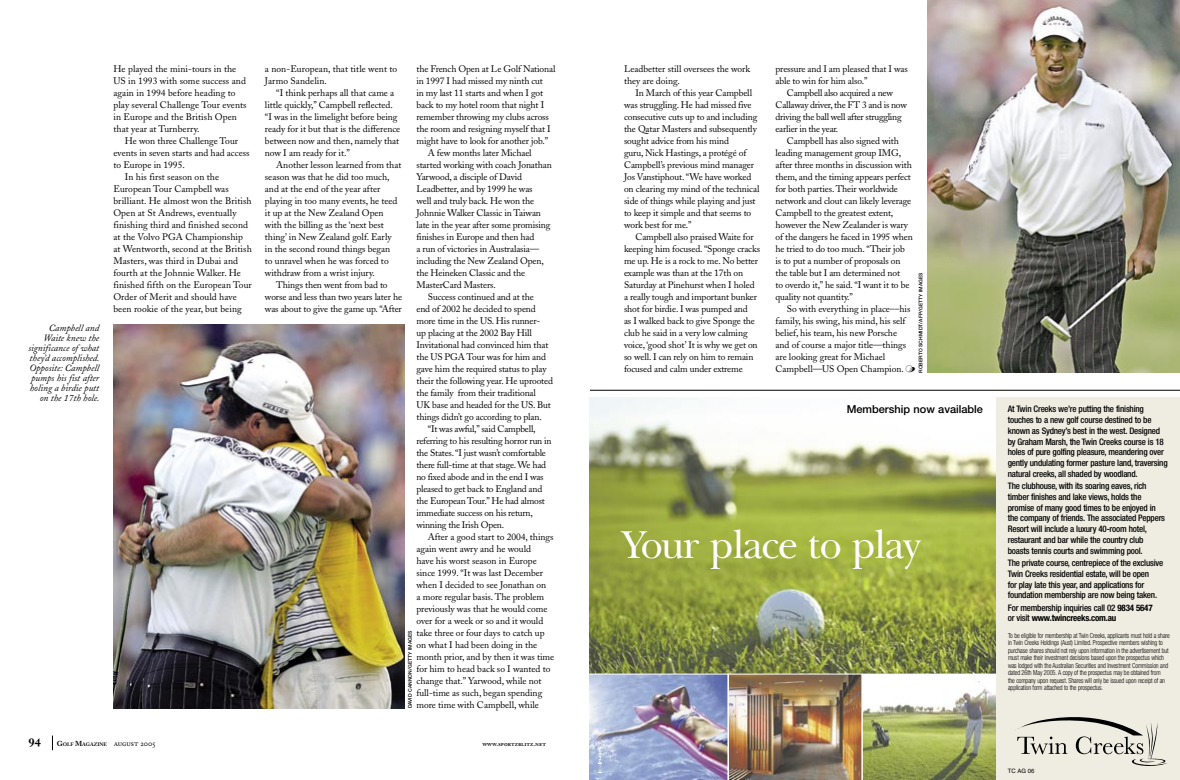
<style>
.page{position:relative;width:1180px;height:780px;background:#fff}
.page>*{position:absolute;margin:0;border:0;box-sizing:border-box;transform-origin:0 0}
.t1{font:39.9px "New Baskerville IT Cby BT";letter-spacing:-.03em;color:#fff}
.t2{font:500 11px "Helvetica Neue";color:#000}
.Body_Copy{font:9.5px/12px "Adobe Caslon";letter-spacing:-.015em;color:#000}
.Body_Copy-2{font:9.5px/12px "Adobe Caslon";letter-spacing:.005em;color:#000}
.t3{font:italic 9.5px/10px "Adobe Caslon";color:#000;text-align:right}
.t4{font:500 condensed 9px/10.8px "Helvetica Neue";letter-spacing:-.025em;color:#000}
.t5{font:8px "Courier";color:#000}
.t6{font:300 condensed 7px/7.5px "Helvetica Neue";letter-spacing:-.015em;color:#000;scale:.9 1}
.t7{font:6.5px "Adobe Caslon Semibold SC";color:#000}
.t8{font:6px "Helvetica";color:#000}
.Pic_Credit{font:500 5px "Helvetica Neue";letter-spacing:.01em;color:#000}
.t9{font:700 5px "Adobe Caslon";color:#000}
.s1{font-size:7.2px}
.s2{font-family:"Adobe Caslon Regular SC";font-weight:400;font-size:8px}
.s3{font-weight:700}
</style>
<div class="page">
<svg style="left:52px;top:735px;width:1px;height:15px"></svg>
<hr style="left:590px;top:390px;width:589px;height:1px;background:#000">
<img style="left:113px;top:324px;width:291px;height:384px">
<img style="left:927px;top:0;width:252px;height:373px">
<img style="left:590px;top:397px;width:589px;height:383px">
<p class="t3" style="left:28px;top:323px;width:73px">Campbell and<br>Waite knew the significance of what they’d accomplished.<br>Opposite: Campbell pumps his fist after holing a birdie putt on the 17th hole.</p>
<p class="Body_Copy-2" style="left:113px;top:63px;width:135px">He played the mini-tours in the<br>US in 1993 with some success and again in 1994 before heading to play several Challenge Tour events in Europe and the British Open that year at Turnberry.</p>
<p class="Body_Copy" style="left:113px;top:135px;width:137px;text-indent:11px">He won three Challenge Tour events in seven starts and had access to Europe in 1995.</p>
<p class="Body_Copy-2" style="left:113px;top:171px;width:140px;text-indent:11px">In his first season on the<br>European Tour Campbell was brilliant. He almost won the British<br>Open at St Andrews, eventually finishing third and finished second at the Volvo PGA Championship at Wentworth, second at the British<br>Masters, was third in Dubai and fourth at the Johnnie Walker. He finished fifth on the European Tour<br>Order of Merit and should have been rookie of the year, but being</p>
<p class="Body_Copy-2" style="left:265px;top:63px;width:134px">a non-European, that title went to<br>Jarmo Sandelin.</p>
<p class="Body_Copy" style="left:265px;top:87px;width:137px;text-indent:11px">“I think perhaps all that came a little quickly,” Campbell reflected. “I was in the limelight before being ready for it but that is the difference between now and then, namely that now I am ready for it.”</p>
<p class="Body_Copy" style="left:265px;top:159px;width:138px;text-indent:11px">Another lesson learned from that season was that he did too much, and at the end of the year after playing in too many events, he teed it up at the New Zealand Open with the billing as the ‘next best thing’ in New Zealand golf. Early in the second round things began<br>to unravel when he was forced to withdraw from a wrist injury.</p>
<p class="Body_Copy" style="left:265px;top:279px;width:139px;text-align:center">Things then went from bad to<br>worse and less than two years later he was about to give the game up. “After</p>
<p class="Body_Copy" style="left:416px;top:63px;width:140px">the French Open at Le Golf National in 1997 I had missed my ninth cut<br>in my last 11 starts and when I got back to my hotel room that night I remember throwing my clubs across the room and resigning myself that I might have to look for another job.”</p>
<p class="Body_Copy" style="left:416px;top:147px;width:137px;text-indent:11px">A few months later Michael started working with coach Jonathan<br>Yarwood, a disciple of David<br>Leadbetter, and by 1999 he was<br>well and truly back. He won the<br>Johnnie Walker Classic in Taiwan late in the year after some promising finishes in Europe and then had<br>a run of victories in Australasia–– including the New Zealand Open, the Heineken Classic and the<br>MasterCard Masters.</p>
<p class="Body_Copy" style="left:416px;top:291px;width:138px;text-indent:11px">Success continued and at the<br>end of 2002 he decided to spend more time in the US. His runner-<br>up placing at the 2002 Bay Hill<br>Invitational had convinced him that the US PGA Tour was for him and gave him the required status to play their the following year. He uprooted the family from their traditional<br>UK base and headed for the US. But things didn’t go according to plan.</p>
<p class="Body_Copy" style="left:416px;top:423px;width:137px;text-indent:11px">“It was awful,” said Campbell, referring to his resulting horror run in the States. “I just wasn’t comfortable there full-time at that stage. We had no fixed abode and in the end I was pleased to get back to England and the European Tour.” He had almost immediate success on his return, winning the Irish Open.</p>
<p class="Body_Copy" style="left:416px;top:531px;width:139px;text-indent:11px">After a good start to 2004, things again went awry and he would<br>have his worst season in Europe since 1999. “It was last December when I decided to see Jonathan on<br>a more regular basis. The problem previously was that he would come over for a week or so and it would take three or four days to catch up on what I had been doing in the month prior, and by then it was time for him to head back so I wanted to change that.” Yarwood, while not full-time as such, began spending more time with Campbell, while</p>
<p class="Pic_Credit" style="left:407px;top:708px;width:79px;rotate:-90deg">DAVID CANNON/GETTY IMAGES</p>
<p class="t9" style="left:28px;top:741px;width:128px"><sup>94</sup> <span class="s1">G</span>OLF <span class="s1">M</span>AGAZINE <span class="s2">august 2005</span></p>
<p class="t7" style="left:482px;top:739px;width:65px">www.sportzblitz.net</p>
<p class="Body_Copy" style="left:624px;top:63px;width:128px">Leadbetter still oversees the work they are doing.</p>
<p class="Body_Copy" style="left:624px;top:87px;width:137px;text-indent:11px">In March of this year Campbell was struggling. He had missed five consecutive cuts up to and including the Qatar Masters and subsequently sought advice from his mind<br>guru, Nick Hastings, a protégé of<br>Campbell’s previous mind manager<br>Jos Vanstiphout. “We have worked on clearing my mind of the technical side of things while playing and just to keep it simple and that seems to work best for me.”</p>
<p class="Body_Copy" style="left:624px;top:231px;width:138px;text-indent:11px">Campbell also praised Waite for keeping him focused. “Sponge cracks me up. He is a rock to me. No better example was than at the 17th on<br>Saturday at Pinehurst when I holed a really tough and important bunker shot for birdie. I was pumped and<br>as I walked back to give Sponge the club he said in a very low calming voice, ‘good shot’ It is why we get on so well. I can rely on him to remain focused and calm under extreme</p>
<p class="t5" style="left:594px;top:362px;width:164px">TC AG 05 4/28/05 1:36 PM Page 1</p>
<p class="Body_Copy" style="left:775px;top:63px;width:134px">pressure and I am pleased that I was able to win for him also.”</p>
<p class="Body_Copy" style="left:775px;top:87px;width:133px;text-indent:11px">Campbell also acquired a new<br>Callaway driver, the FT 3 and is now driving the ball well after struggling earlier in the year.</p>
<p class="Body_Copy" style="left:775px;top:135px;width:139px;text-indent:11px">Campbell has also signed with leading management group IMG, after three months in discussion with them, and the timing appears perfect for both parties. Their worldwide network and clout can likely leverage Campbell to the greatest extent, however the New Zealander is wary of the dangers he faced in 1995 when he tried to do too much. “Their job is to put a number of proposals on the table but I am determined not<br>to overdo it,” he said. “I want it to be quality not quantity.”</p>
<p class="Body_Copy" style="left:775px;top:303px;width:136px;text-indent:11px">So with everything in place––his family, his swing, his mind, his self belief, his team, his new Porsche and of course a major title––things are looking great for Michael<br>Campbell––US Open Champion.</p>
<p class="Pic_Credit" style="left:917px;top:373px;width:102px;rotate:-90deg">ROBERTO SCHMIDT/AFP/GETTY IMAGES</p>
<p class="t2" style="left:846px;top:402px;width:138px">Membership now available</p>
<p class="t1" style="left:621px;top:519px;width:302px">Your place to play</p>
<p class="t4" style="left:1007px;top:403px;width:161px">At Twin Creeks we’re putting the finishing touches to a new golf course destined to be known as Sydney’s best in the west. Designed by Graham Marsh, the Twin Creeks course is 18 holes of pure golfing pleasure, meandering over gently undulating former pasture land, traversing natural creeks, all shaded by woodland.</p>
<p class="t4" style="left:1007px;top:480px;width:159px">The clubhouse, with its soaring eaves, rich timber finishes and lake views, holds the promise of many good times to be enjoyed in the company of friends. The associated Peppers Resort will include a luxury 40-room hotel, restaurant and bar while the country club boasts tennis courts and swimming pool.</p>
<p class="t4" style="left:1007px;top:557px;width:157px">The private course, centrepiece of the exclusive Twin Creeks residential estate, will be open<br>for play late this year, and applications for foundation membership are now being taken.</p>
<p class="t4" style="left:1007px;top:602px;width:146px">For membership inquiries call 02 <span class="s3">9834 5647 </span>or visit <span class="s3">www.twincreeks.com.au</span></p>
<p class="t6" style="left:1007px;top:631px;width:181px">To be eligible for membership at Twin Creeks, applicants must hold a share in Twin Creeks Holdings (Aust) Limited. Prospective members wishing to purchase shares should not rely upon information in the advertisement but must make their investment decisions based upon the prospectus which was lodged with the Australian Securities and Investment Commission and dated 26th May 2005. A copy of the prospectus may be obtained from<br>the company upon request. Shares will only be issued upon receipt of an application form attached to the prospectus.</p>
<p class="t8" style="left:1007px;top:767px;width:28px">TC AG 06</p>
</div>
